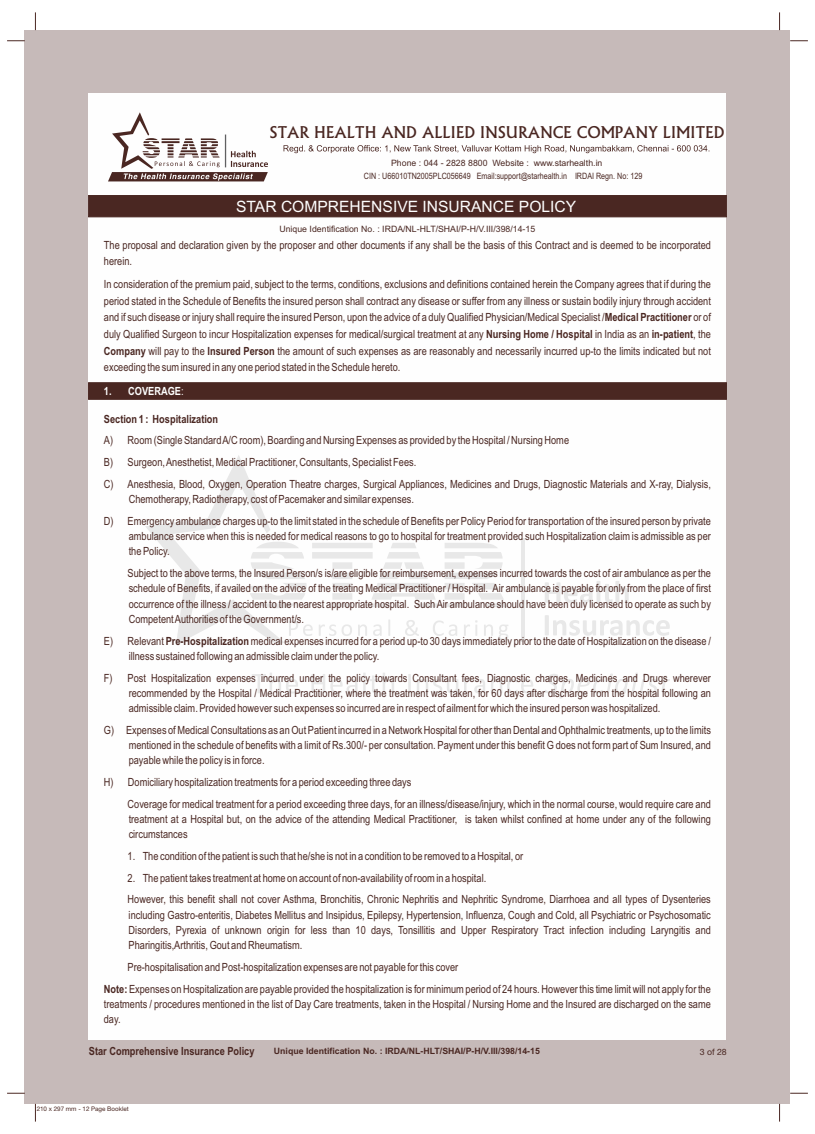
<style>
.page{position:relative;width:815px;height:1134px;background:#fff}
.page>*{position:absolute;margin:0;border:0;box-sizing:border-box;transform-origin:0 0}
.t1{font:15.62px "Arial";color:#fefefe}
.t2{font:500 15.5px "Albertus";color:#4a2722}
.t3{font:11.25px/15.2px "Arial Narrow";color:#4a2722}
.t4{font:700 11.25px "Arial Narrow";color:#4a2722}
.t5{font:700 11.25px "Arial Narrow";color:#fefefe}
.t6{font:8.75px/13px "Arial Narrow";color:#4a2722;scale:1.22 1}
.t7{font:700 8.75px "Arial Narrow";color:#4a2722;scale:1.22 1}
.t8{font:8.75px "Helvetica Neue LT Pro";color:#4a2722}
.t9{font:6.25px "Helvetica Neue LT Pro";color:#4a2722}
.s1{font-weight:700}
.s2{font-weight:400}
</style>
<div class="page">
<div style="left:25px;top:30px;width:765px;height:1074px;background:#c6bab9"></div>
<div style="left:89px;top:94px;width:637px;height:946px;background:#fefefe"></div>
<svg style="left:252px;top:673px;width:46px;height:20px"></svg>
<svg style="left:311px;top:673px;width:83px;height:20px"></svg>
<svg style="left:408px;top:674px;width:3px;height:19px"></svg>
<svg style="left:417px;top:679px;width:41px;height:14px"></svg>
<svg style="left:464px;top:679px;width:21px;height:14px"></svg>
<svg style="left:491px;top:679px;width:42px;height:14px"></svg>
<svg style="left:545px;top:673px;width:125px;height:26px"></svg>
<svg style="left:545px;top:615px;width:125px;height:21px"></svg>
<svg style="left:545px;top:581px;width:84px;height:22px"></svg>
<svg style="left:145px;top:455px;width:363px;height:190px"></svg>
<hr style="left:521px;top:538px;width:3px;height:104px;background:#e8e8e8">
<div style="left:88px;top:195px;width:639px;height:22px;background:#4a2722"></div>
<div style="left:88px;top:383px;width:638px;height:16px;background:#4a2722"></div>
<svg style="left:284px;top:145px;width:425px;height:8px"></svg>
<svg style="left:108px;top:112px;width:160px;height:69px"></svg>
<svg style="left:7px;top:41px;width:18px;height:1px"></svg>
<svg style="left:7px;top:1093px;width:18px;height:1px"></svg>
<svg style="left:790px;top:41px;width:18px;height:1px"></svg>
<svg style="left:790px;top:1093px;width:18px;height:1px"></svg>
<svg style="left:35px;top:12px;width:1px;height:18px"></svg>
<svg style="left:779px;top:12px;width:1px;height:18px"></svg>
<svg style="left:35px;top:1104px;width:1px;height:17px"></svg>
<svg style="left:779px;top:1104px;width:1px;height:17px"></svg>
<h2 class="t2" style="left:269px;top:127px;width:457px">STAR HEALTH AND ALLIED INSURANCE COMPANY LIMITED</h2>
<p class="t6" style="left:364px;top:157px;width:230px;text-indent:27px">Phone : 044 - 2828 8800 Website : www.starhealth.in<br>CIN : U66010TN2005PLC056649 Email:support@starhealth.in IRDAI Regn. No: 129</p>
<h1 class="t1" style="left:236px;top:200px;width:342px">STAR COMPREHENSIVE INSURANCE POLICY</h1>
<p class="t6" style="left:279px;top:223px;width:211px">Unique Identification No. : IRDA/NL-HLT/SHAI/P-H/V.III/398/14-15</p>
<p class="t3" style="left:104px;top:237px;width:609px;line-height:16.5px">The proposal and declaration given by the proposer and other documents if any shall be the basis of this Contract and is deemed to be incorporated herein.</p>
<p class="t3" style="left:104px;top:277px;width:609px;line-height:16.6px;text-align:justify">In consideration of the premium paid, subject to the terms, conditions, exclusions and definitions contained herein the Company agrees that if during the period stated in the Schedule of Benefits the insured person shall contract any disease or suffer from any illness or sustain bodily injury through accident and if such disease or injury shall require the insured Person, upon the advice of a duly Qualified Physician/Medical Specialist /<span class="s1">Medical Practitioner</span> or of duly Qualified Surgeon to incur Hospitalization expenses for medical/surgical treatment at any <span class="s1">Nursing Home / Hospital</span> in India as an <span class="s1">in-patient</span>, the <span class="s1">Company</span> will pay to the <span class="s1">Insured Person</span> the amount of such expenses as are reasonably and necessarily incurred up-to the limits indicated but not exceeding the sum insured in any one period stated in the Schedule hereto.</p>
<p class="t5" style="left:104px;top:386px;width:81px">1. COVERAGE<span class="s2">:</span></p>
<p class="t4" style="left:104px;top:415px;width:116px">Section 1 : Hospitalization</p>
<p class="t3" style="left:104px;top:431px;width:609px;line-height:21.6px">A) Room (Single Standard A/C room), Boarding and Nursing Expenses as provided by the Hospital / Nursing Home<br>B) Surgeon, Anesthetist, Medical Practitioner, Consultants, Specialist Fees.<br>C) Anesthesia, Blood, Oxygen, Operation Theatre charges, Surgical Appliances, Medicines and Drugs, Diagnostic Materials and X-ray, Dialysis,</p>
<p class="t3" style="left:104px;top:489px;width:609px;line-height:21.6px;text-indent:25px">Chemotherapy, Radiotherapy, cost of Pacemaker and similar expenses.<br>D) Emergency ambulance charges up-to the limit stated in the schedule of Benefits per Policy Period for transportation of the insured person by private</p>
<p class="t3" style="left:129px;top:529px;width:584px">ambulance service when this is needed for medical reasons to go to hospital for treatment provided such Hospitalization claim is admissible as per the Policy.</p>
<p class="t3" style="left:128px;top:566px;width:585px;text-align:justify">Subject to the above terms, the Insured Person/s is/are eligible for reimbursement, expenses incurred towards the cost of air ambulance as per the schedule of Benefits, if availed on the advice of the treating Medical Practitioner / Hospital. Air ambulance is payable for only from the place of first occurrence of the illness / accident to the nearest appropriate hospital. Such Air ambulance should have been duly licensed to operate as such by Competent Authorities of the Government/s.</p>
<p class="t3" style="left:129px;top:634px;width:584px;text-indent:-25px">E) Relevant <span class="s1">Pre-Hospitalization</span> medical expenses incurred for a period up-to 30 days immediately prior to the date of Hospitalization on the disease / illness sustained following an admissible claim under the policy.</p>
<p class="t3" style="left:129px;top:671px;width:584px;text-align:justify;text-indent:-25px">F) Post Hospitalization expenses incurred under the policy towards Consultant fees, Diagnostic charges, Medicines and Drugs wherever recommended by the Hospital / Medical Practitioner, where the treatment was taken, for 60 days after discharge from the hospital following an admissible claim. Provided however such expenses so incurred are in respect of ailment for which the insured person was hospitalized.</p>
<p class="t3" style="left:129px;top:723px;width:584px;text-align:justify;text-indent:-25px">G) Expenses of Medical Consultations as an Out Patient incurred in a Network Hospital for other than Dental and Ophthalmic treatments, up to the limits mentioned in the schedule of benefits with a limit of Rs.300/- per consultation. Payment under this benefit G does not form part of Sum Insured, and payable while the policy is in force.</p>
<p class="t3" style="left:128px;top:772px;width:585px;line-height:21.6px;text-indent:-24px">H) Domiciliary hospitalization treatments for a period exceeding three days<br>Coverage for medical treatment for a period exceeding three days, for an illness/disease/injury, which in the normal course, would require care and</p>
<p class="t3" style="left:129px;top:812px;width:584px">treatment at a Hospital but, on the advice of the attending Medical Practitioner, is taken whilst confined at home under any of the following circumstances</p>
<p class="t3" style="left:128px;top:849px;width:397px">1. The condition of the patient is such that he/she is not in a condition to be removed to a Hospital, or</p>
<p class="t3" style="left:128px;top:868px;width:585px;line-height:21.6px">2. The patient takes treatment at home on account of non-availability of room in a hospital.<br>However, this benefit shall not cover Asthma, Bronchitis, Chronic Nephritis and Nephritic Syndrome, Diarrhoea and all types of Dysenteries</p>
<p class="t3" style="left:129px;top:908px;width:584px;text-align:justify">including Gastro-enteritis, Diabetes Mellitus and Insipidus, Epilepsy, Hypertension, Influenza, Cough and Cold, all Psychiatric or Psychosomatic Disorders, Pyrexia of unknown origin for less than 10 days, Tonsillitis and Upper Respiratory Tract infection including Laryngitis and Pharingitis,Arthritis, Gout and Rheumatism.</p>
<p class="t3" style="left:104px;top:957px;width:609px;line-height:21.9px;text-indent:24px">Pre-hospitalisation and Post-hospitalization expenses are not payable for this cover<br><span class="s1">Note:</span> Expenses on Hospitalization are payable provided the hospitalization is for minimum period of 24 hours. However this time limit will not apply for the</p>
<p class="t3" style="left:104px;top:997px;width:609px">treatments / procedures mentioned in the list of Day Care treatments, taken in the Hospital / Nursing Home and the Insured are discharged on the same day.</p>
<p class="t4" style="left:89px;top:1046px;width:167px">Star Comprehensive Insurance Policy</p>
<p class="t7" style="left:274px;top:1048px;width:220px">Unique Identification No. : IRDA/NL-HLT/SHAI/P-H/V.III/398/14-15</p>
<p class="t8" style="left:700px;top:1049px;width:29px">3 of 28</p>
<p class="t9" style="left:37px;top:1106px;width:94px">210 x 297 mm - 12 Page Booklet</p>
</div>
